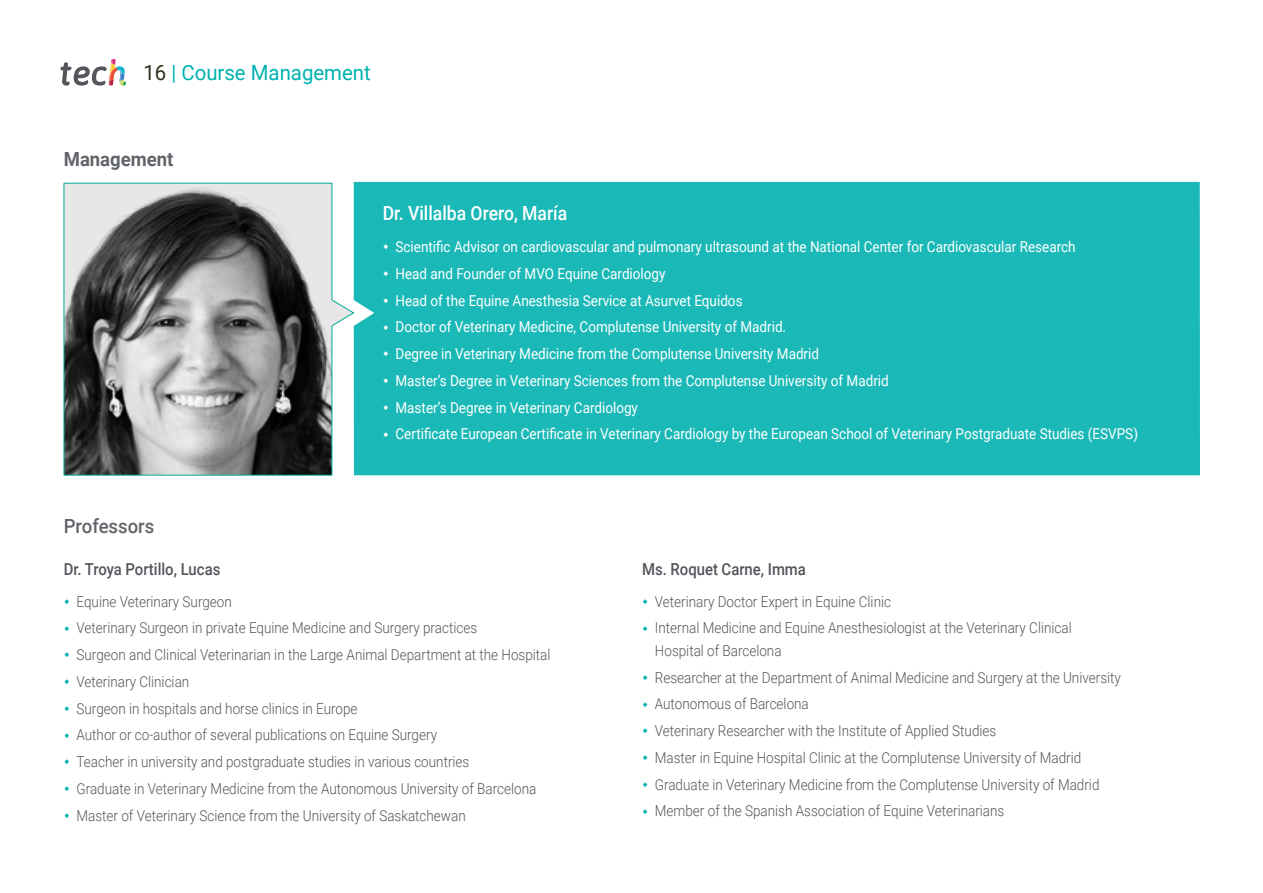
<style>
.page{position:relative;width:1263px;height:893px;background:#fff}
.page>*{position:absolute;margin:0;border:0;box-sizing:border-box;transform-origin:0 0}
.t1{font:21px "Roboto";color:#00b2af}
.t2{font:500 19.5px "Roboto";color:#fff;scale:.9 1}
.t3{font:700 19.5px "Roboto";color:#61646a;scale:.95 1}
.t4{font:500 19.5px "Roboto";color:#61646a;scale:.95 1}
.t5{font:500 16.5px "Roboto";color:#52555b;scale:.9 1}
.t6{font:300 15px/26.7px "Roboto";color:#52555b;scale:.9 1}
.t7{font:15px/26.7px "Roboto";color:#fff;scale:.9 1}
.s1{color:#312e20}
</style>
<div class="page">
<svg style="left:61px;top:59px;width:65px;height:27px"></svg>
<svg style="left:64px;top:183px;width:290px;height:292px;background:#868888"></svg>
<div style="left:354px;top:182px;width:846px;height:293px;background:#1ab9b7"></div>
<svg style="left:384px;top:244px;width:4px;height:5px"></svg>
<svg style="left:384px;top:271px;width:4px;height:5px"></svg>
<svg style="left:384px;top:298px;width:4px;height:5px"></svg>
<svg style="left:384px;top:325px;width:4px;height:5px"></svg>
<svg style="left:384px;top:351px;width:4px;height:6px"></svg>
<svg style="left:384px;top:378px;width:4px;height:5px"></svg>
<svg style="left:384px;top:405px;width:4px;height:5px"></svg>
<svg style="left:384px;top:432px;width:4px;height:5px"></svg>
<h1 class="t1" style="left:144px;top:57px;width:229px"><span class="s1">16</span> | Course Management</h1>
<h2 class="t3" style="left:64px;top:145px;width:117px">Management</h2>
<h2 class="t4" style="left:64px;top:513px;width:97px">Professors</h2>
<h2 class="t2" style="left:383px;top:200px;width:207px">Dr. Villalba Orero, María</h2>
<p class="t7" style="left:395px;top:233px;width:826px">Scientific Advisor on cardiovascular and pulmonary ultrasound at the National Center for Cardiovascular Research<br>Head and Founder of MVO Equine Cardiology<br>Head of the Equine Anesthesia Service at Asurvet Equidos<br>Doctor of Veterinary Medicine, Complutense University of Madrid.<br>Degree in Veterinary Medicine from the Complutense University Madrid<br>Master’s Degree in Veterinary Sciences from the Complutense University of Madrid<br>Master’s Degree in Veterinary Cardiology<br>Certificate European Certificate in Veterinary Cardiology by the European School of Veterinary Postgraduate Studies (ESVPS)</p>
<p class="t5" style="left:64px;top:557px;width:175px">Dr. Troya Portillo, Lucas</p>
<p class="t6" style="left:77px;top:587px;width:528px">Equine Veterinary Surgeon<br>Veterinary Surgeon in private Equine Medicine and Surgery practices<br>Surgeon and Clinical Veterinarian in the Large Animal Department at the Hospital Veterinary Clinician<br>Surgeon in hospitals and horse clinics in Europe<br>Author or co-author of several publications on Equine Surgery<br>Teacher in university and postgraduate studies in various countries<br>Graduate in Veterinary Medicine from the Autonomous University of Barcelona Master of Veterinary Science from the University of Saskatchewan</p>
<p class="t5" style="left:642px;top:557px;width:183px">Ms. Roquet Carne, Imma</p>
<p class="t6" style="left:655px;top:587px;width:465px">Veterinary Doctor Expert in Equine Clinic<br>Internal Medicine and Equine Anesthesiologist at the Veterinary Clinical</p>
<p class="t6" style="left:655px;top:637px;width:519px">Hospital of Barcelona<br>Researcher at the Department of Animal Medicine and Surgery at the University Autonomous of Barcelona<br>Veterinary Researcher with the Institute of Applied Studies<br>Master in Equine Hospital Clinic at the Complutense University of Madrid Graduate in Veterinary Medicine from the Complutense University of Madrid Member of the Spanish Association of Equine Veterinarians</p>
</div>
